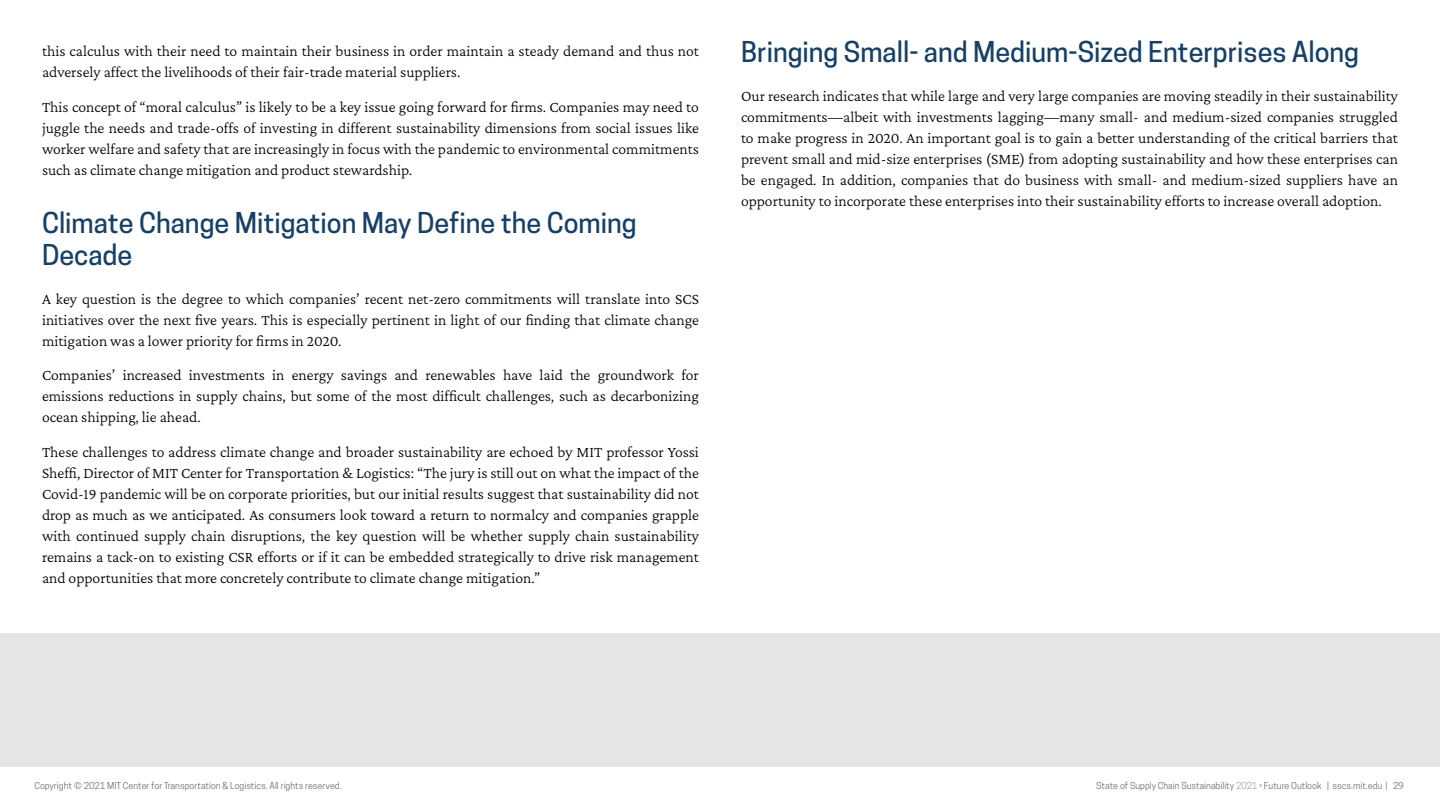
<style>
.page{position:relative;width:1440px;height:810px;background:#fff}
.page>*{position:absolute;margin:0;border:0;box-sizing:border-box;transform-origin:0 0}
.Lower_Subsection{font:500 27px/31.5px "Cooper Hewitt";color:#174066}
.Justified_Paragraph{font:300 15.75px/21px "Crimson Pro";color:#000;text-align:justify}
.Bread_Crumbs{font:9px "Cooper Hewitt";color:#6d6e71}
.s1{font-weight:300}
</style>
<div class="page">
<div style="left:0;top:633px;width:1440px;height:133px;background:#e4e6e6"></div>
<p class="Justified_Paragraph" style="left:42px;top:40px;width:658px">this calculus with their need to maintain their business in order maintain a steady demand and thus not adversely affect the livelihoods of their fair-trade material suppliers.</p>
<p class="Justified_Paragraph" style="left:42px;top:96px;width:659px">This concept of “moral calculus” is likely to be a key issue going forward for firms. Companies may need to juggle the needs and trade-offs of investing in different sustainability dimensions from social issues like worker welfare and safety that are increasingly in focus with the pandemic to environmental commitments such as climate change mitigation and product stewardship.</p>
<p class="Lower_Subsection" style="left:42px;top:207px;width:596px">Climate Change Mitigation May Define the Coming<br>Decade</p>
<p class="Justified_Paragraph" style="left:42px;top:288px;width:659px">A key question is the degree to which companies’ recent net- zero commitments will translate into SCS initiatives over the next five years. This is especially pertinent in light of our finding that climate change mitigation was a lower priority for firms in 2020.</p>
<p class="Justified_Paragraph" style="left:42px;top:364px;width:658px">Companies’ increased investments in energy savings and renewables have laid the groundwork for emissions reductions in supply chains, but some of the most difficult challenges, such as decarbonizing ocean shipping, lie ahead.</p>
<p class="Justified_Paragraph" style="left:42px;top:441px;width:659px">These challenges to address climate change and broader sustainability are echoed by MIT professor Yossi Sheffi, Director of MIT Center for Transportation &amp; Logistics: “The jury is still out on what the impact of the Covid‑19 pandemic will be on corporate priorities, but our initial results suggest that sustainability did not drop as much as we anticipated. As consumers look toward a return to normalcy and companies grapple with continued supply chain disruptions, the key question will be whether supply chain sustainability remains a tack-on to existing CSR efforts or if it can be embedded strategically to drive risk management and opportunities that more concretely contribute to climate change mitigation.”</p>
<p class="Lower_Subsection" style="left:741px;top:36px;width:620px">Bringing Small- and Medium-Sized Enterprises Along</p>
<p class="Justified_Paragraph" style="left:741px;top:85px;width:659px">Our research indicates that while large and very large companies are moving steadily in their sustainability commitments—albeit with investments lagging—many small- and medium- sized companies struggled to make progress in 2020. An important goal is to gain a better understanding of the critical barriers that prevent small and mid- size enterprises (SME) from adopting sustainability and how these enterprises can be engaged. In addition, companies that do business with small- and medium- sized suppliers have an opportunity to incorporate these enterprises into their sustainability efforts to increase overall adoption.</p>
<p class="Bread_Crumbs" style="left:34px;top:780px;width:309px">Copyright © 2021 MIT Center for Transportation &amp; Logistics. All rights reserved.</p>
<p class="Bread_Crumbs" style="left:1096px;top:780px;width:309px">State of Supply Chain Sustainability <span class="s1">2021</span> › Future Outlook | sscs.mit.edu | 29</p>
</div>
